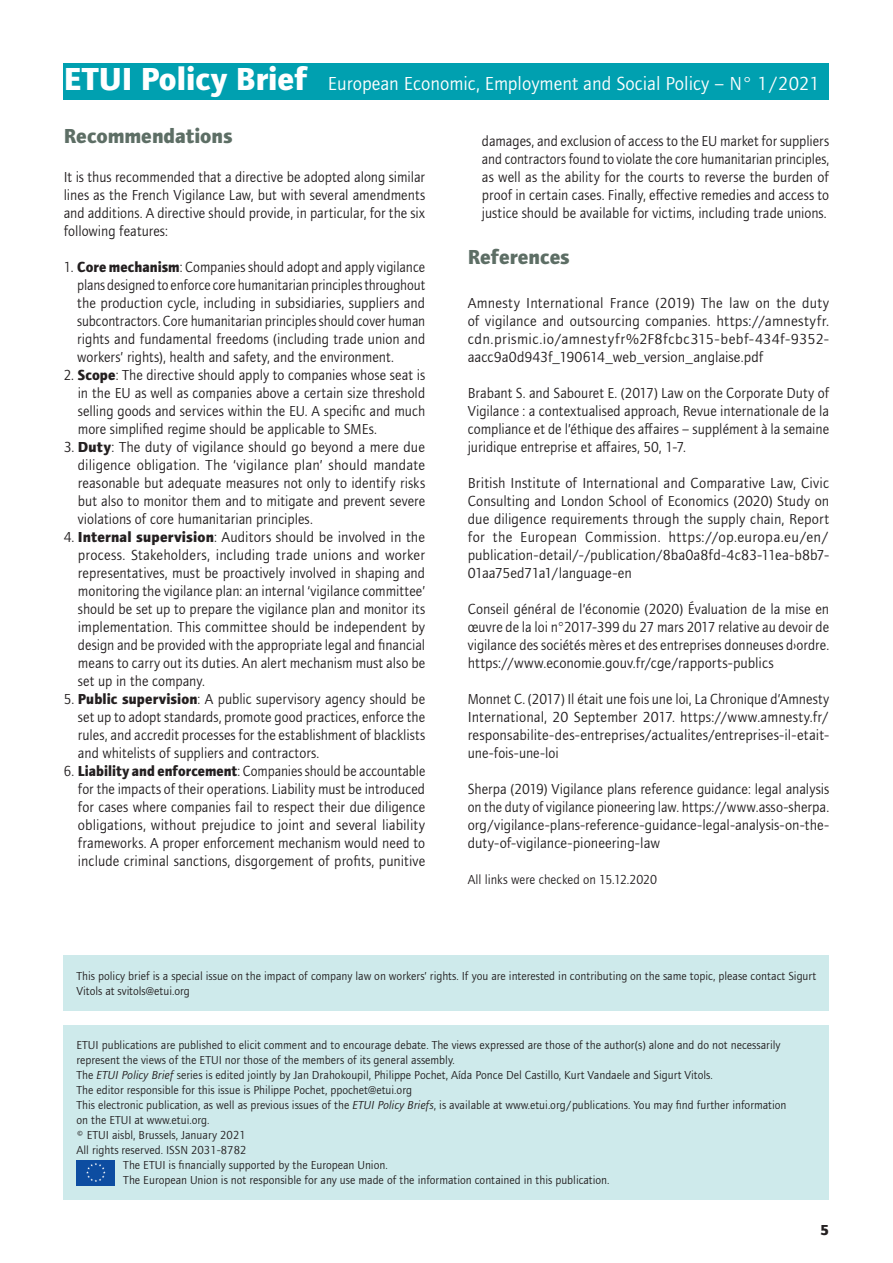
<style>
.page{position:relative;width:893px;height:1263px;background:#fff}
.page>*{position:absolute;margin:0;border:0;box-sizing:border-box;transform-origin:0 0}
.t1{font:700 21px "Foundry Journal";color:#5d6e65}
.t2{font:19.5px "Foundry Journal";color:#fff}
.t3{font:15px/18px "Foundry Journal";color:#231f20;text-align:justify}
.t4{font:15px/18px "Foundry Journal";color:#231f20;text-align:justify;scale:.95 1}
.t5{font:15px/18px "Foundry Journal";color:#231f20;text-align:justify;scale:.96 1}
.t6{font:700 15px "Foundry Journal";color:#231f20}
.t7{font:13.5px "Foundry Journal";letter-spacing:-.005em;color:#231f20}
.t8{font:12px/15px "Foundry Journal";color:#231f20}
.s1{font-weight:700;font-size:33px}
.s2{font-weight:700}
.s3{font-style:italic}
</style>
<div class="page">
<div style="left:64px;top:64px;width:765px;height:36px;background:#00a0b0"></div>
<div style="left:64px;top:1025px;width:765px;height:174px;background:#ceeaeb"></div>
<div style="left:64px;top:956px;width:765px;height:55px;background:#ceeaeb"></div>
<div style="left:77px;top:1160px;width:38px;height:25px;background:#0d4da1"></div>
<svg style="left:86px;top:1163px;width:20px;height:19px"></svg>
<h2 class="t2" style="left:64px;top:73px;width:758px"><span class="s1">ETUI Policy Brief</span> European Economic, Employment and Social Policy – N° 1/2021</h2>
<h1 class="t1" style="left:64px;top:124px;width:170px">Recommendations</h1>
<p class="t3" style="left:64px;top:168px;width:363px">It is thus recommended that a directive be adopted along similar lines as the French Vigilance Law, but with several amendments and additions. A directive should provide, in particular, for the six following features:</p>
<p class="t4" style="left:77px;top:258px;width:368px;text-indent:-13px">1. <span class="s2">Core mechanism</span>: Companies should adopt and apply vigilance plans designed to enforce core humanitarian principles throughout the production cycle, including in subsidiaries, suppliers and subcontractors. Core humanitarian principles should cover human rights and fundamental freedoms (including trade union and workers’ rights), health and safety, and the environment.</p>
<p class="t3" style="left:78px;top:366px;width:349px;text-indent:-14px">2. <span class="s2">Scope</span>: The directive should apply to companies whose seat is in the EU as well as companies above a certain size threshold selling goods and services within the EU. A specific and much more simplified regime should be applicable to SMEs.</p>
<p class="t3" style="left:78px;top:438px;width:349px;text-indent:-14px">3. <span class="s2">Duty</span>: The duty of vigilance should go beyond a mere due diligence obligation. The ‘vigilance plan’ should mandate reasonable but adequate measures not only to identify risks but also to monitor them and to mitigate and prevent severe violations of core humanitarian principles.</p>
<p class="t3" style="left:78px;top:528px;width:349px;text-indent:-14px">4. <span class="s2">Internal supervision</span>: Auditors should be involved in the process. Stakeholders, including trade unions and worker representatives, must be proactively involved in shaping and monitoring the vigilance plan: an internal ‘vigilance committee’ should be set up to prepare the vigilance plan and monitor its implementation. This committee should be independent by design and be provided with the appropriate legal and financial means to carry out its duties. An alert mechanism must also be set up in the company.</p>
<p class="t3" style="left:78px;top:690px;width:349px;text-indent:-14px">5. <span class="s2">Public supervision</span>: A public supervisory agency should be set up to adopt standards, promote good practices, enforce the rules, and accredit processes for the establishment of blacklists and whitelists of suppliers and contractors.</p>
<p class="t4" style="left:78px;top:762px;width:367px;text-indent:-14px">6. <span class="s2">Liability and enforcement</span>: Companies should be accountable for the impacts of their operations. Liability must be introduced for cases where companies fail to respect their due diligence obligations, without prejudice to joint and several liability frameworks. A proper enforcement mechanism would need to include criminal sanctions, disgorgement of profits, punitive</p>
<p class="t5" style="left:482px;top:132px;width:363px">damages, and exclusion of access to the EU market for suppliers and contractors found to violate the core humanitarian principles, as well as the ability for the courts to reverse the burden of proof in certain cases. Finally, effective remedies and access to justice should be available for victims, including trade unions.</p>
<h1 class="t1" style="left:468px;top:245px;width:104px">References</h1>
<p class="t3" style="left:468px;top:294px;width:363px">Amnesty International France (2019) The law on the duty of vigilance and outsourcing companies. https://amnestyfr. cdn.prismic.io/amnestyfr%2F8fcbc315-bebf-434f-9352- aacc9a0d943f_190614_web_version_anglaise.pdf</p>
<p class="t3" style="left:468px;top:384px;width:363px">Brabant S. and Sabouret E. (2017) Law on the Corporate Duty of Vigilance : a contextualised approach, Revue internationale de la compliance et de l’éthique des affaires – supplément à la semaine juridique entreprise et affaires, 50, 1-7.</p>
<p class="t3" style="left:468px;top:474px;width:363px">British Institute of International and Comparative Law, Civic Consulting and London School of Economics (2020) Study on due diligence requirements through the supply chain, Report for the European Commission. https://op.europa.eu/en/ publication-detail/-/publication/8ba0a8fd-4c83-11ea-b8b7- 01aa75ed71a1/language-en</p>
<p class="t3" style="left:468px;top:600px;width:363px">Conseil général de l’économie (2020) Évaluation de la mise en œuvre de la loi n°2017-399 du 27 mars 2017 relative au devoir de vigilance des sociétés mères et des entreprises donneuses d›ordre. https://www.economie.gouv.fr/cge/rapports-publics</p>
<p class="t3" style="left:468px;top:690px;width:363px">Monnet C. (2017) Il était une fois une loi, La Chronique d’Amnesty International, 20 September 2017. https://www.amnesty.fr/ responsabilite-des-entreprises/actualites/entreprises-il-etait&shy;une-fois-une-loi</p>
<p class="t3" style="left:468px;top:780px;width:363px">Sherpa (2019) Vigilance plans reference guidance: legal analysis on the duty of vigilance pioneering law. https://www.asso-sherpa. org/vigilance-plans-reference-guidance-legal-analysis-on-the&shy;duty-of-vigilance-pioneering-law</p>
<p class="t7" style="left:468px;top:872px;width:191px">All links were checked on 15.12.2020</p>
<p class="t8" style="left:77px;top:969px;width:741px">This policy brief is a special issue on the impact of company law on workers’ rights. If you are interested in contributing on the same topic, please contact Sigurt<br>Vitols at svitols@etui.org</p>
<p class="t8" style="left:77px;top:1037px;width:705px">ETUI publications are published to elicit comment and to encourage debate. The views expressed are those of the author(s) alone and do not necessarily</p>
<p class="t8" style="left:77px;top:1052px;width:380px">represent the views of the ETUI nor those of the members of its general assembly.</p>
<p class="t8" style="left:77px;top:1067px;width:638px">The <span class="s3">ETUI Policy Brief</span> series is edited jointly by Jan Drahokoupil, Philippe Pochet, Aída Ponce Del Castillo, Kurt Vandaele and Sigurt Vitols.</p>
<p class="t8" style="left:77px;top:1082px;width:337px">The editor responsible for this issue is Philippe Pochet, ppochet@etui.org</p>
<p class="t8" style="left:77px;top:1097px;width:711px">This electronic publication, as well as previous issues of the <span class="s3">ETUI Policy Briefs</span>, is available at www.etui.org/publications. You may find further information</p>
<p class="t8" style="left:77px;top:1112px;width:134px">on the ETUI at www.etui.org.</p>
<p class="t8" style="left:77px;top:1127px;width:171px">© ETUI aisbl, Brussels, January 2021</p>
<p class="t8" style="left:77px;top:1142px;width:171px">All rights reserved. ISSN 2031-8782</p>
<p class="t8" style="left:123px;top:1157px;width:266px">The ETUI is financially supported by the European Union.</p>
<p class="t8" style="left:123px;top:1172px;width:488px">The European Union is not responsible for any use made of the information contained in this publication.</p>
<p class="t6" style="left:820px;top:1221px;width:10px">5</p>
</div>
